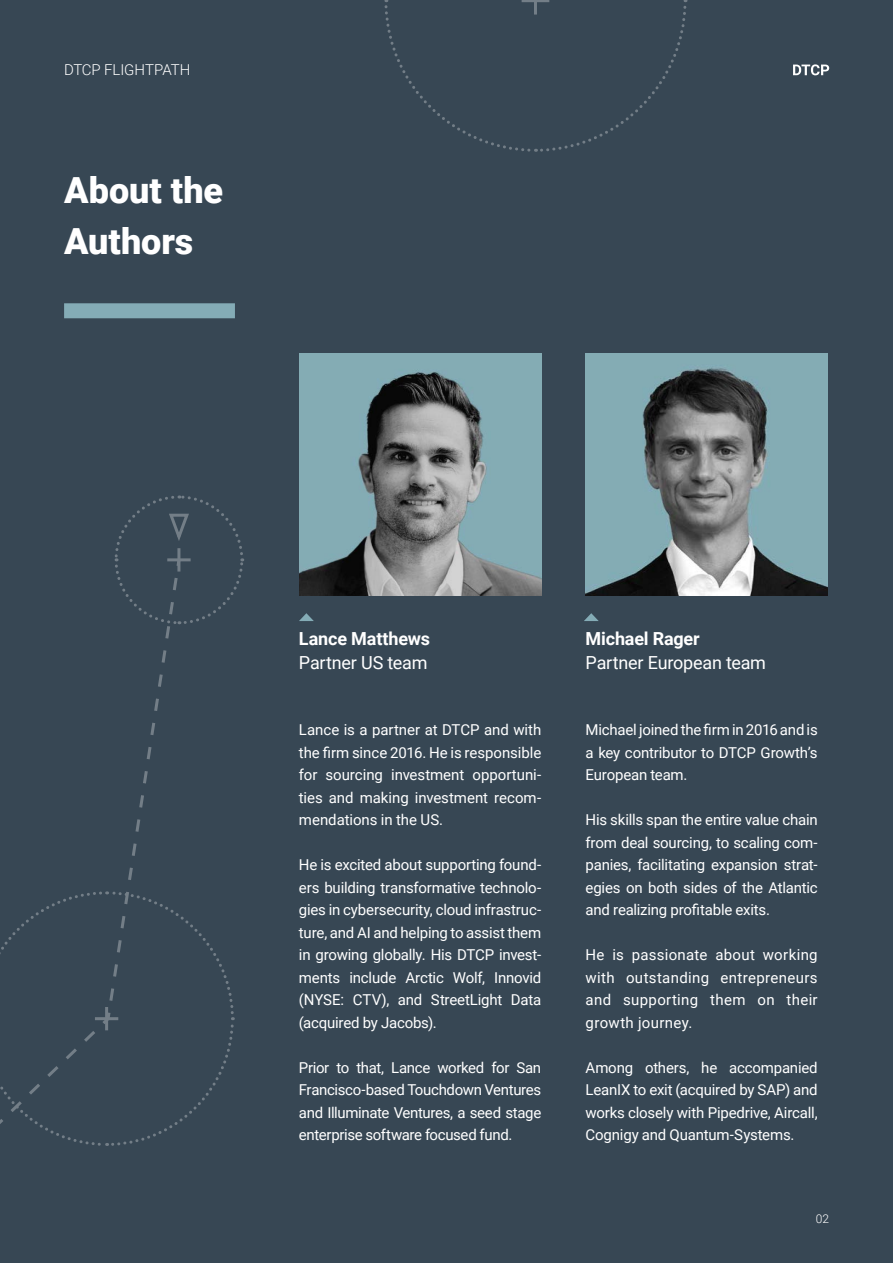
<style>
.page{position:relative;width:893px;height:1263px;background:#374754}
.page>*{position:absolute;margin:0;border:0;box-sizing:border-box;transform-origin:0 0}
.t1{font:900 36px/51px "Roboto";color:#fff}
.t2{font:18px "Roboto";letter-spacing:-.01em;color:#fff}
.t3{font:700 18px "Roboto";letter-spacing:-.01em;color:#fff}
.t4{font:15px/22.5px "Roboto";letter-spacing:-.015em;color:#fff;text-align:justify}
.t5{font:300 15px "Roboto";letter-spacing:-.005em;color:#fff}
.t6{font:300 12px "Roboto";color:#fff}
</style>
<div class="page">
<svg style="left:384px;top:0;width:304px;height:152px"></svg>
<hr style="left:522px;top:0;width:27px;height:2px;background:#737e87">
<hr style="left:534px;top:0;width:3px;height:15px;background:#737e87">
<svg style="left:0;top:495px;width:244px;height:651px"></svg>
<div style="left:64px;top:303px;width:171px;height:15px;background:#84acb6"></div>
<svg style="left:299px;top:613px;width:15px;height:8px"></svg>
<img style="left:299px;top:354px;width:242px;height:241px">
<svg style="left:584px;top:613px;width:15px;height:8px"></svg>
<img style="left:586px;top:354px;width:242px;height:241px">
<svg style="left:793px;top:64px;width:36px;height:11px"></svg>
<p class="t5" style="left:64px;top:59px;width:128px">DTCP FLIGHTPATH</p>
<h1 class="t1" style="left:64px;top:163px;width:160px">About the<br>Authors</h1>
<p class="t3" style="left:299px;top:626px;width:133px">Lance Matthews</p>
<p class="t2" style="left:299px;top:650px;width:130px">Partner US team</p>
<p class="t4" style="left:299px;top:718px;width:244px">Lance is a partner at DTCP and with the firm since 2016. He is responsible for sourcing investment opportuni&shy;ties and making investment recom&shy;mendations in the US.</p>
<p class="t4" style="left:299px;top:853px;width:244px">He is excited about supporting found&shy;ers building transformative technolo&shy;gies in cybersecurity, cloud infrastruc&shy;ture, and AI and helping to assist them in growing globally. His DTCP invest&shy;ments include Arctic Wolf, Innovid (NYSE: CTV), and StreetLight Data (acquired by Jacobs).</p>
<p class="t4" style="left:299px;top:1056px;width:244px">Prior to that, Lance worked for San Francisco-based Touchdown Ventures and Illuminate Ventures, a seed stage enterprise software focused fund.</p>
<p class="t3" style="left:586px;top:626px;width:116px">Michael Rager</p>
<p class="t2" style="left:586px;top:650px;width:182px">Partner European team</p>
<p class="t4" style="left:586px;top:718px;width:234px">Michael joined the firm in 2016 and is a key contributor to DTCP Growth’s European team.</p>
<p class="t4" style="left:586px;top:808px;width:234px">His skills span the entire value chain from deal sourcing, to scaling com&shy;panies, facilitating expansion strat&shy;egies on both sides of the Atlantic and realizing profitable exits.</p>
<p class="t4" style="left:586px;top:943px;width:234px">He is passionate about working with outstanding entrepreneurs and supporting them on their growth journey.</p>
<p class="t4" style="left:586px;top:1056px;width:234px">Among others, he accompanied LeanIX to exit (acquired by SAP) and works closely with Pipedrive, Aircall, Cognigy and Quantum-Systems.</p>
<p class="t6" style="left:816px;top:1210px;width:15px">02</p>
</div>
